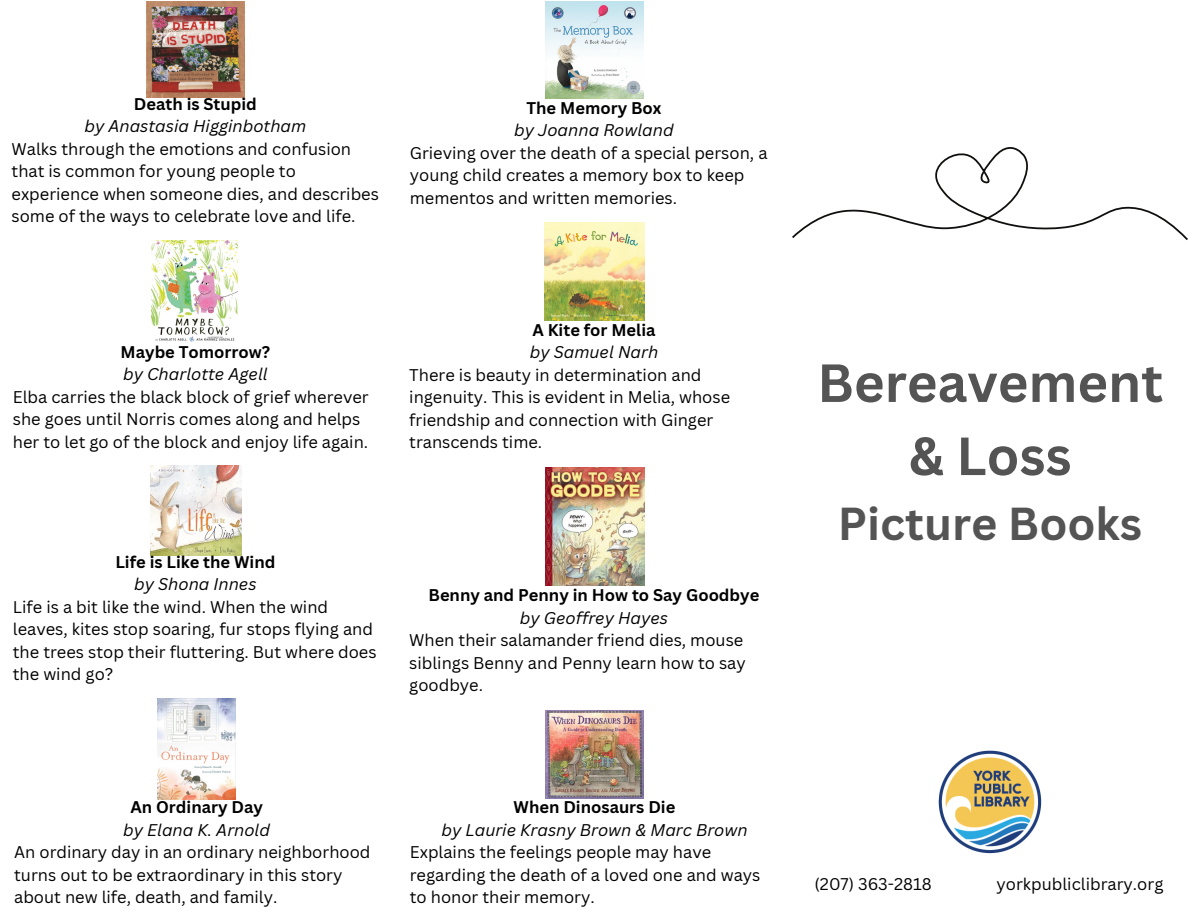
<style>
.page{position:relative;width:1188px;height:918px;background:#fff}
.page>*{position:absolute;margin:0;border:0;box-sizing:border-box;transform-origin:0 0}
.t1{font:700 52.5px "Canva Sans";color:#545454}
.t2{font:700 45px "Canva Sans";color:#545454}
.t3{font:16.5px/22.5px "Canva Sans";color:#000}
.t4{font:italic 16.5px "Canva Sans";color:#000}
.t5{font:700 16.5px "Canva Sans";color:#000}
</style>
<div class="page">
<img style="left:938px;top:750px;width:104px;height:104px">
<svg style="left:792px;top:147px;width:396px;height:93px"></svg>
<img style="left:150px;top:466px;width:91px;height:90px">
<img style="left:151px;top:240px;width:87px;height:102px">
<img style="left:545px;top:1px;width:98px;height:98px">
<img style="left:147px;top:1px;width:97px;height:97px">
<img style="left:157px;top:698px;width:79px;height:101px">
<img style="left:546px;top:710px;width:98px;height:88px">
<img style="left:545px;top:467px;width:100px;height:119px">
<img style="left:544px;top:223px;width:100px;height:98px">
<p class="t5" style="left:134px;top:92px;width:124px">Death is Stupid</p>
<p class="t4" style="left:84px;top:115px;width:223px">by Anastasia Higginbotham</p>
<p class="t3" style="left:12px;top:137px;width:369px">Walks through the emotions and confusion that is common for young people to experience when someone dies, and describes some of the ways to celebrate love and life.</p>
<p class="t5" style="left:526px;top:96px;width:136px">The Memory Box</p>
<p class="t4" style="left:514px;top:119px;width:161px">by Joanna Rowland</p>
<p class="t3" style="left:410px;top:141px;width:359px">Grieving over the death of a special person, a young child creates a memory box to keep mementos and written memories.</p>
<p class="t5" style="left:121px;top:340px;width:151px">Maybe Tomorrow?</p>
<p class="t4" style="left:123px;top:363px;width:146px">by Charlotte Agell</p>
<p class="t3" style="left:13px;top:385px;width:357px">Elba carries the black block of grief wherever she goes until Norris comes along and helps her to let go of the block and enjoy life again.</p>
<p class="t5" style="left:532px;top:318px;width:125px">A Kite for Melia</p>
<p class="t4" style="left:530px;top:341px;width:130px">by Samuel Narh</p>
<p class="t3" style="left:409px;top:363px;width:322px">There is beauty in determination and ingenuity. This is evident in Melia, whose friendship and connection with Ginger transcends time.</p>
<p class="t5" style="left:115px;top:550px;width:161px">Life is Like the Wind</p>
<p class="t4" style="left:134px;top:573px;width:124px">by Shona Innes</p>
<p class="t3" style="left:13px;top:595px;width:365px">Life is a bit like the wind. When the wind leaves, kites stop soaring, fur stops flying and the trees stop their fluttering. But where does the wind go?</p>
<p class="t5" style="left:428px;top:584px;width:332px">Benny and Penny in How to Say Goodbye</p>
<p class="t4" style="left:520px;top:606px;width:150px">by Geoffrey Hayes</p>
<p class="t3" style="left:409px;top:629px;width:338px">When their salamander friend dies, mouse siblings Benny and Penny learn how to say goodbye.</p>
<p class="t5" style="left:130px;top:796px;width:134px">An Ordinary Day</p>
<p class="t4" style="left:123px;top:818px;width:148px">by Elana K. Arnold</p>
<p class="t3" style="left:14px;top:841px;width:358px">An ordinary day in an ordinary neighborhood turns out to be extraordinary in this story about new life, death, and family.</p>
<p class="t5" style="left:514px;top:796px;width:163px">When Dinosaurs Die</p>
<p class="t4" style="left:441px;top:818px;width:308px">by Laurie Krasny Brown &amp; Marc Brown</p>
<p class="t3" style="left:410px;top:841px;width:352px">Explains the feelings people may have regarding the death of a loved one and ways to honor their memory.</p>
<p class="t1" style="left:817px;top:346px;width:347px">Bereavement</p>
<p class="t1" style="left:909px;top:419px;width:164px">&amp; Loss</p>
<p class="t2" style="left:838px;top:492px;width:306px">Picture Books</p>
<p class="t3" style="left:815px;top:872px;width:119px">(207) 363-2818</p>
<p class="t3" style="left:997px;top:872px;width:168px">yorkpubliclibrary.org</p>
</div>
